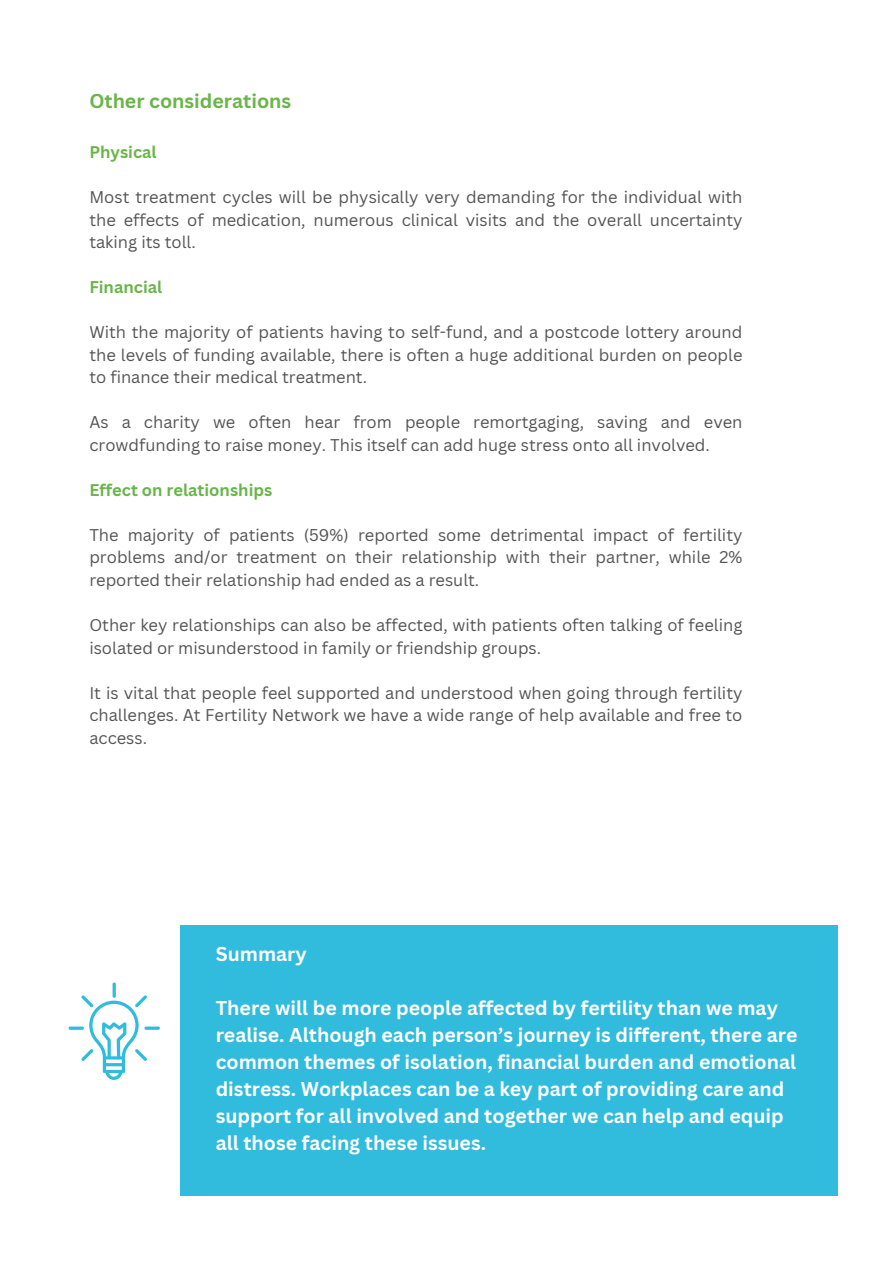
<style>
.page{position:relative;width:893px;height:1264px;background:#fff}
.page>*{position:absolute;margin:0;border:0;box-sizing:border-box;transform-origin:0 0}
.t1{font:700 19.5px/27px "Canva Sans";color:#fff}
.t2{font:700 19.5px "Canva Sans";color:#68b548}
.t3{font:16.5px/22.5px "Canva Sans";color:#545454;text-align:justify}
.t4{font:700 16.5px "Canva Sans";color:#68b548}
</style>
<div class="page">
<div style="left:180px;top:925px;width:658px;height:270px;background:#31bbdd"></div>
<hr style="left:144px;top:1026px;width:16px;height:3px;background:#31bbdd;border-radius:2px">
<hr style="left:69px;top:1026px;width:15px;height:3px;background:#31bbdd;border-radius:2px">
<hr style="left:113px;top:982px;width:3px;height:15px;background:#31bbdd;border-radius:2px">
<svg style="left:81px;top:995px;width:66px;height:84px"></svg>
<h1 class="t2" style="left:89px;top:87px;width:203px">Other considerations</h1>
<h2 class="t4" style="left:89px;top:141px;width:69px">Physical</h2>
<p class="t3" style="left:89px;top:186px;width:654px">Most treatment cycles will be physically very demanding for the individual with the effects of medication, numerous clinical visits and the overall uncertainty taking its toll.</p>
<h2 class="t4" style="left:89px;top:276px;width:74px">Financial</h2>
<p class="t3" style="left:89px;top:321px;width:654px">With the majority of patients having to self-fund, and a postcode lottery around the levels of funding available, there is often a huge additional burden on people to finance their medical treatment.</p>
<p class="t3" style="left:89px;top:411px;width:654px">As a charity we often hear from people remortgaging, saving and even crowdfunding to raise money. This itself can add huge stress onto all involved.</p>
<h2 class="t4" style="left:89px;top:478px;width:184px">Effect on relationships</h2>
<p class="t3" style="left:89px;top:523px;width:654px">The majority of patients (59%) reported some detrimental impact of fertility problems and/or treatment on their relationship with their partner, while 2% reported their relationship had ended as a result.</p>
<p class="t3" style="left:89px;top:613px;width:654px">Other key relationships can also be affected, with patients often talking of feeling isolated or misunderstood in family or friendship groups.</p>
<p class="t3" style="left:89px;top:681px;width:654px">It is vital that people feel supported and understood when going through fertility challenges. At Fertility Network we have a wide range of help available and free to access.</p>
<p class="t1" style="left:216px;top:940px;width:92px">Summary</p>
<h1 class="t1" style="left:216px;top:994px;width:583px">There will be more people affected by fertility than we may realise. Although each person’s journey is different, there are common themes of isolation, financial burden and emotional distress. Workplaces can be a key part of providing care and support for all involved and together we can help and equip all those facing these issues.</h1>
</div>
